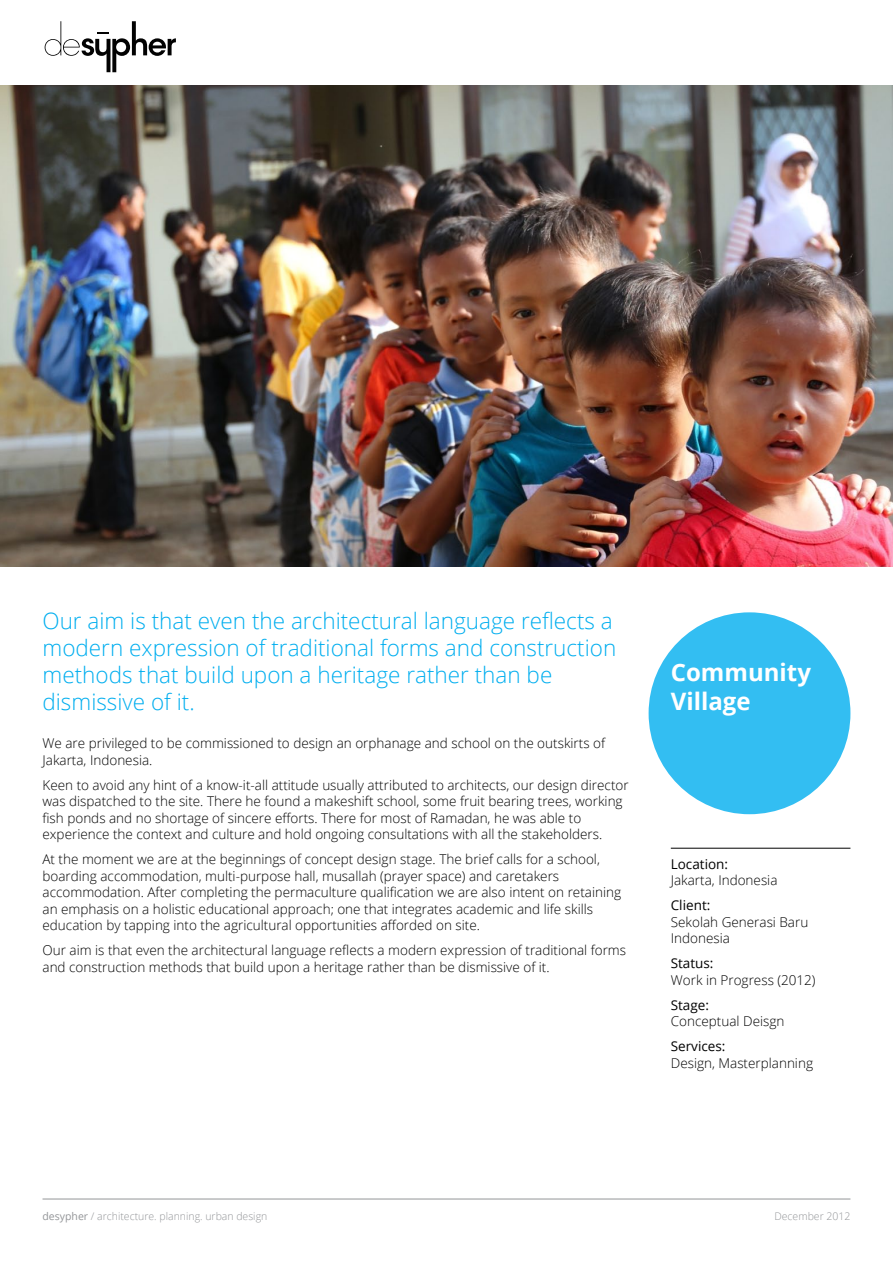
<style>
.page{position:relative;width:893px;height:1263px;background:#fff}
.page>*{position:absolute;margin:0;border:0;box-sizing:border-box;transform-origin:0 0}
.t1{font:700 24px/28.8px "Open Sans";color:#fff}
.t2{font:300 22.5px/27px "Open Sans";color:#00aeef}
.t3{font:300 13.5px/16.5px "Open Sans";color:#000}
.t4{font:13.5px "Open Sans";color:#000}
.t5{font:300 10.5px "Open Sans";color:#939598}
.s1{font-weight:400}
</style>
<div class="page">
<img style="left:0;top:85px;width:893px;height:481px">
<div style="left:649px;top:612px;width:201px;height:202px;background:#33bef2;border-radius:50%"></div>
<hr style="left:43px;top:1199px;width:807px;height:1px;background:#939598">
<hr style="left:671px;top:848px;width:179px;height:1px;background:#000">
<svg style="left:45px;top:21px;width:131px;height:51px"></svg>
<h2 class="t2" style="left:43px;top:607px;width:575px">Our aim is that even the architectural language reflects a modern expression of traditional forms and construction methods that build upon a heritage rather than be dismissive of it.</h2>
<p class="t3" style="left:43px;top:734px;width:564px">We are privileged to be commissioned to design an orphanage and school on the outskirts of<br>Jakarta, Indonesia.</p>
<p class="t3" style="left:43px;top:776px;width:588px">Keen to avoid any hint of a know-it-all attitude usually attributed to architects, our design director was dispatched to the site. There he found a makeshift school, some fruit bearing trees, working fish ponds and no shortage of sincere efforts. There for most of Ramadan, he was able to experience the context and culture and hold ongoing consultations with all the stakeholders.</p>
<p class="t3" style="left:43px;top:850px;width:580px">At the moment we are at the beginnings of concept design stage. The brief calls for a school, boarding accommodation, multi-purpose hall, musallah (prayer space) and caretakers accommodation. After completing the permaculture qualification we are also intent on retaining an emphasis on a holistic educational approach; one that integrates academic and life skills education by tapping into the agricultural opportunities afforded on site.</p>
<p class="t3" style="left:43px;top:941px;width:585px">Our aim is that even the architectural language reflects a modern expression of traditional forms and construction methods that build upon a heritage rather than be dismissive of it.</p>
<h1 class="t1" style="left:671px;top:657px;width:142px">Community<br>Village</h1>
<p class="t4" style="left:671px;top:855px;width:59px">Location:</p>
<p class="t3" style="left:671px;top:872px;width:108px">Jakarta, Indonesia</p>
<p class="t4" style="left:671px;top:896px;width:41px">Client:</p>
<p class="t3" style="left:671px;top:913px;width:139px">Sekolah Generasi Baru<br>Indonesia</p>
<p class="t4" style="left:671px;top:954px;width:44px">Status:</p>
<p class="t3" style="left:671px;top:971px;width:146px">Work in Progress (2012)</p>
<p class="t4" style="left:671px;top:996px;width:40px">Stage:</p>
<p class="t3" style="left:671px;top:1013px;width:115px">Conceptual Deisgn</p>
<p class="t4" style="left:671px;top:1037px;width:56px">Services:</p>
<p class="t3" style="left:671px;top:1054px;width:144px">Design, Masterplanning</p>
<p class="t5" style="left:43px;top:1209px;width:226px"><span class="s1">desypher</span> / architecture. planning. urban design</p>
<p class="t5" style="left:774px;top:1209px;width:78px">December 2012</p>
</div>
